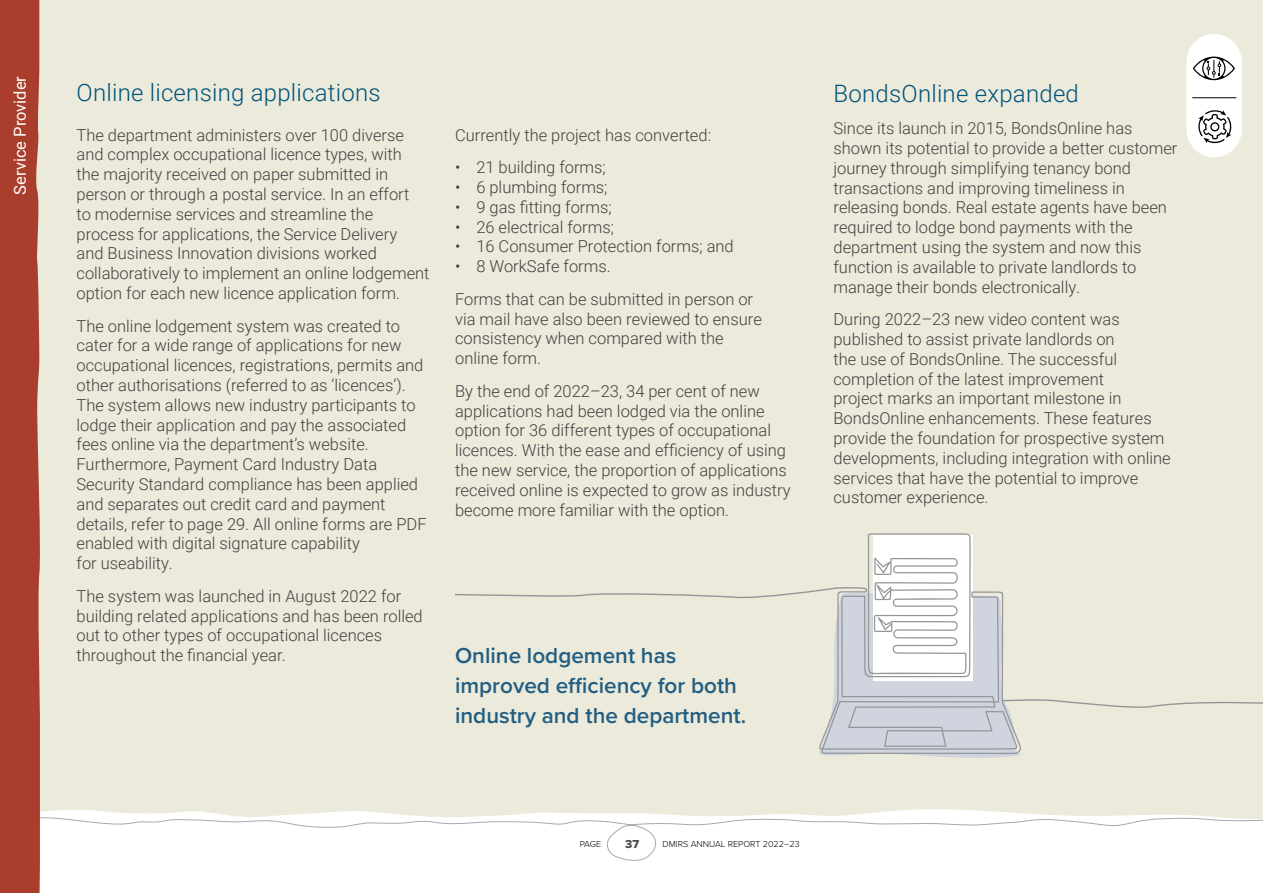
<style>
.page{position:relative;width:1263px;height:893px;background:#fff}
.page>*{position:absolute;margin:0;border:0;box-sizing:border-box;transform-origin:0 0}
.H2_Dk_Blue{font:300 24px "Roboto";letter-spacing:.01em;color:#00547a}
.Body_Text_11pt{font:300 24px "Roboto";letter-spacing:.01em;color:#00547a}
.Proxima_Subhead{font:600 22.5px/30px "Proxima Nova";color:#215e83}
.Body_Text_11pt-2{font:300 16.5px/19.8px "Roboto";color:#414042}
.Body_Text_11pt-3{font:16.5px "Roboto";color:#fff}
.t1{font:12px "Proxima Nova Extrabld";color:#4d4d4f}
.t2{font:300 9px "Proxima Nova";color:#000}
</style>
<div class="page">
<div style="left:41px;top:0;width:1222px;height:814px;background:#eceada"></div>
<svg style="left:41px;top:814px;width:1222px;height:47px"></svg>
<div style="left:0;top:0;width:41px;height:893px;background:#a83e2b"></div>
<div style="left:1186px;top:34px;width:56px;height:123px;background:#fff;border-radius:28px"></div>
<svg style="left:1193px;top:56px;width:42px;height:25px"></svg>
<svg style="left:1194px;top:110px;width:42px;height:43px"></svg>
<hr style="left:1192px;top:97px;width:44px;height:1px;background:#000">
<svg style="left:819px;top:533px;width:202px;height:225px"></svg>
<svg style="left:455px;top:586px;width:808px;height:123px;background:#e8e6db"></svg>
<p class="Body_Text_11pt-3" style="left:8px;top:195px;width:120px;rotate:-90deg">Service Provider</p>
<p class="H2_Dk_Blue" style="left:77px;top:76px;width:306px">Online licensing applications</p>
<p class="Body_Text_11pt-2" style="left:77px;top:124px;width:354px">The department administers over 100 diverse and complex occupational licence types, with<br>the majority received on paper submitted in person or through a postal service. In an effort<br>to modernise services and streamline the process for applications, the Service Delivery<br>and Business Innovation divisions worked collaboratively to implement an online lodgement option for each new licence application form.</p>
<p class="Body_Text_11pt-2" style="left:77px;top:315px;width:352px">The online lodgement system was created to cater for a wide range of applications for new occupational licences, registrations, permits and other authorisations (referred to as ‘licences’).<br>The system allows new industry participants to lodge their application and pay the associated fees online via the department’s website.<br>Furthermore, Payment Card Industry Data Security Standard compliance has been applied and separates out credit card and payment details, refer to page 29. All online forms are PDF enabled with digital signature capability<br>for useability.</p>
<p class="Body_Text_11pt-2" style="left:77px;top:585px;width:348px">The system was launched in August 2022 for building related applications and has been rolled out to other types of occupational licences throughout the financial year.</p>
<p class="Body_Text_11pt-2" style="left:455px;top:124px;width:258px">Currently the project has converted:</p>
<p class="Body_Text_11pt-2" style="left:455px;top:157px;width:152px">• 21 building forms;</p>
<p class="Body_Text_11pt-2" style="left:455px;top:177px;width:154px">• 6 plumbing forms;</p>
<p class="Body_Text_11pt-2" style="left:455px;top:196px;width:158px">• 9 gas fitting forms;</p>
<p class="Body_Text_11pt-2" style="left:455px;top:216px;width:160px">• 26 electrical forms;</p>
<p class="Body_Text_11pt-2" style="left:455px;top:236px;width:280px">• 16 Consumer Protection forms; and</p>
<p class="Body_Text_11pt-2" style="left:455px;top:256px;width:157px">• 8 WorkSafe forms.</p>
<p class="Body_Text_11pt-2" style="left:455px;top:288px;width:308px">Forms that can be submitted in person or via mail have also been reviewed to ensure consistency when compared with the online form.</p>
<p class="Body_Text_11pt-2" style="left:455px;top:380px;width:337px">By the end of 2022–23, 34 per cent of new applications had been lodged via the online option for 36 different types of occupational licences. With the ease and efficiency of using the new service, the proportion of applications received online is expected to grow as industry become more familiar with the option.</p>
<p class="Proxima_Subhead" style="left:455px;top:640px;width:293px">Online lodgement has improved efficiency for both industry and the department.</p>
<p class="Body_Text_11pt" style="left:833px;top:76px;width:247px">BondsOnline expanded</p>
<p class="Body_Text_11pt-2" style="left:833px;top:118px;width:345px">Since its launch in 2015, BondsOnline has shown its potential to provide a better customer journey through simplifying tenancy bond transactions and improving timeliness in releasing bonds. Real estate agents have been required to lodge bond payments with the department using the system and now this function is available to private landlords to manage their bonds electronically.</p>
<p class="Body_Text_11pt-2" style="left:833px;top:309px;width:339px">During 2022–23 new video content was published to assist private landlords on<br>the use of BondsOnline. The successful completion of the latest improvement<br>project marks an important milestone in BondsOnline enhancements. These features provide the foundation for prospective system developments, including integration with online services that have the potential to improve customer experience.</p>
<p class="t2" style="left:580px;top:837px;width:23px">PAGE</p>
<p class="t1" style="left:625px;top:835px;width:15px">37</p>
<p class="t2" style="left:662px;top:837px;width:139px">DMIRS ANNUAL REPORT 2022–23</p>
</div>
